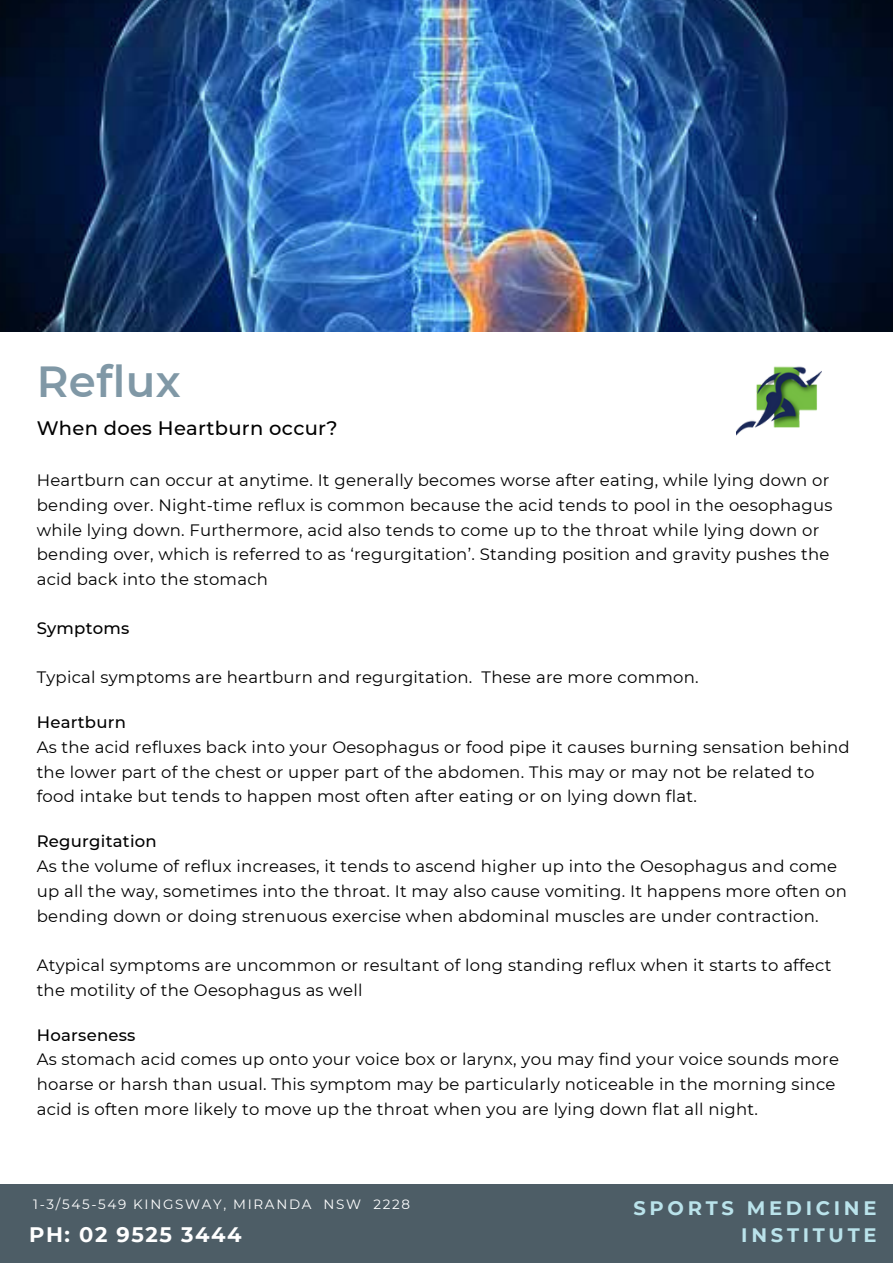
<style>
.page{position:relative;width:893px;height:1264px;background:#fff}
.page>*{position:absolute;margin:0;border:0;box-sizing:border-box;transform-origin:0 0}
.t1{font:600 43.5px "Montserrat";letter-spacing:.01em;color:#8098a6}
.t2{font:700 21px "Montserrat";letter-spacing:.075em;color:#fff}
.t3{font:700 19.5px/27px "Montserrat";letter-spacing:.19em;color:#bae3eb;text-align:right}
.t4{font:500 19.5px "Montserrat";letter-spacing:.015em;color:#000}
.t5{font:16.5px/24.8px "Montserrat";letter-spacing:.015em;color:#000}
.t6{font:500 16.5px "Montserrat";letter-spacing:.015em;color:#000}
.t7{font:13.5px "Montserrat";letter-spacing:.125em;color:#fff}
</style>
<div class="page">
<img style="left:0;top:0;width:892px;height:331px">
<div style="left:0;top:1184px;width:892px;height:78px;background:#4d5d66"></div>
<img style="left:736px;top:366px;width:85px;height:70px">
<h1 class="t1" style="left:37px;top:354px;width:146px">Reflux</h1>
<p class="t4" style="left:37px;top:416px;width:302px">When does Heartburn occur?</p>
<p class="t5" style="left:37px;top:468px;width:797px">Heartburn can occur at anytime. It generally becomes worse after eating, while lying down or bending over. Night-time reflux is common because the acid tends to pool in the oesophagus while lying down. Furthermore, acid also tends to come up to the throat while lying down or bending over, which is referred to as ‘regurgitation’. Standing position and gravity pushes the acid back into the stomach</p>
<p class="t6" style="left:37px;top:617px;width:94px">Symptoms</p>
<p class="t5" style="left:37px;top:665px;width:663px">Typical symptoms are heartburn and regurgitation. These are more common.</p>
<p class="t6" style="left:37px;top:712px;width:91px">Heartburn</p>
<p class="t5" style="left:37px;top:734px;width:814px">As the acid refluxes back into your Oesophagus or food pipe it causes burning sensation behind the lower part of the chest or upper part of the abdomen. This may or may not be related to food intake but tends to happen most often after eating or on lying down flat.</p>
<p class="t6" style="left:37px;top:831px;width:122px">Regurgitation</p>
<p class="t5" style="left:37px;top:853px;width:811px">As the volume of reflux increases, it tends to ascend higher up into the Oesophagus and come up all the way, sometimes into the throat. It may also cause vomiting. It happens more often on bending down or doing strenuous exercise when abdominal muscles are under contraction.</p>
<p class="t5" style="left:37px;top:952px;width:796px">Atypical symptoms are uncommon or resultant of long standing reflux when it starts to affect the motility of the Oesophagus as well</p>
<p class="t6" style="left:37px;top:1024px;width:100px">Hoarseness</p>
<p class="t5" style="left:37px;top:1047px;width:803px">As stomach acid comes up onto your voice box or larynx, you may find your voice sounds more hoarse or harsh than usual. This symptom may be particularly noticeable in the morning since acid is often more likely to move up the throat when you are lying down flat all night.</p>
<p class="t7" style="left:33px;top:1195px;width:378px">1-3/545-549 KINGSWAY, MIRANDA NSW 2228</p>
<p class="t2" style="left:29px;top:1221px;width:214px">PH: 02 9525 3444</p>
<p class="t3" style="left:633px;top:1194px;width:244px">SPORTS MEDICINE<br>INSTITUTE</p>
</div>
